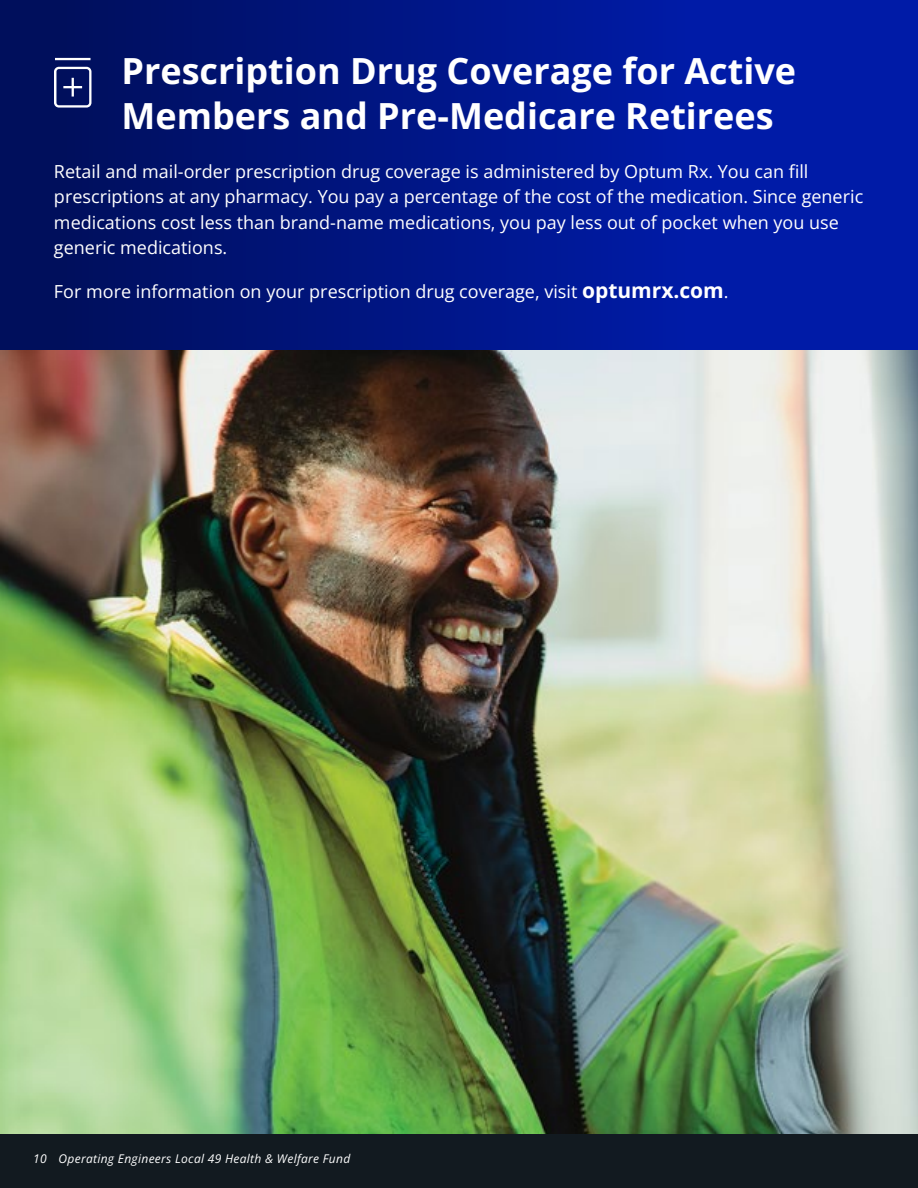
<style>
.page{position:relative;width:918px;height:1188px;background:#fff}
.page>*{position:absolute;margin:0;border:0;box-sizing:border-box;transform-origin:0 0}
.sidebar_header{font:700 36px/45px "Open Sans";color:#fff}
.sidebar_body{font:18px/25.5px "Open Sans";color:#fff}
.t1{font:italic 12px "Open Sans";letter-spacing:.025em;color:#fff}
.s1{font-weight:700;font-size:21px}
</style>
<div class="page">
<img style="left:0;top:349px;width:918px;height:785px">
<div style="left:0;top:0;width:918px;height:349px;background:linear-gradient(to right,#000f5b,#001db6)"></div>
<svg style="left:54px;top:58px;width:37px;height:50px"></svg>
<div style="left:0;top:1134px;width:918px;height:54px;background:#121a20"></div>
<p class="sidebar_header" style="left:122px;top:47px;width:676px">Prescription Drug Coverage for Active<br>Members and Pre-Medicare Retirees</p>
<p class="sidebar_body" style="left:54px;top:158px;width:811px">Retail and mail-order prescription drug coverage is administered by Optum Rx. You can fill prescriptions at any pharmacy. You pay a percentage of the cost of the medication. Since generic medications cost less than brand-name medications, you pay less out of pocket when you use generic medications.</p>
<p class="sidebar_body" style="left:54px;top:278px;width:676px">For more information on your prescription drug coverage, visit <span class="s1">optumrx.com</span>.</p>
<p class="t1" style="left:33px;top:1150px;width:319px">10 Operating Engineers Local 49 Health &amp; Welfare Fund</p>
</div>
